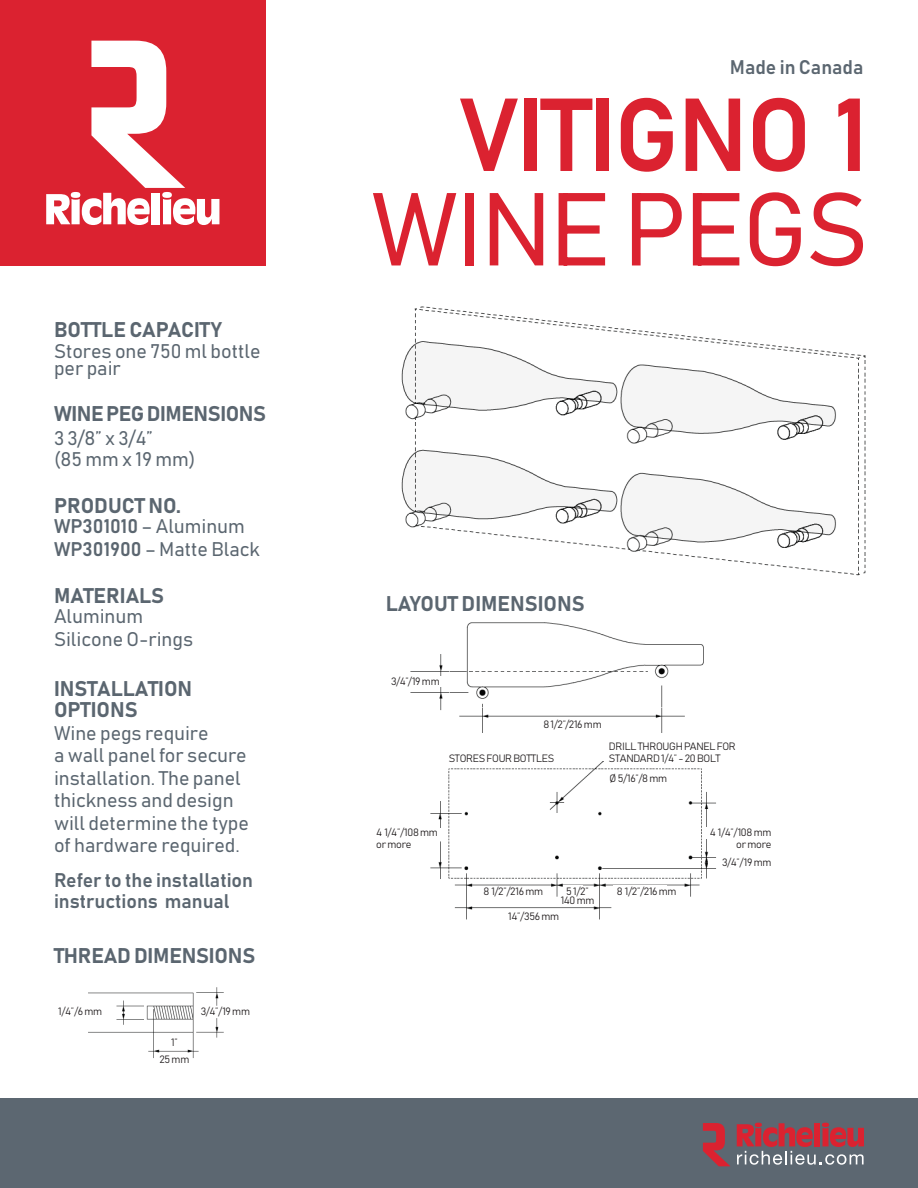
<style>
.page{position:relative;width:918px;height:1188px;background:#fff}
.page>*{position:absolute;margin:0;border:0;box-sizing:border-box;transform-origin:0 0}
.Texte_-_Enu{font:102px/94.5px "Bahnschrift";letter-spacing:-.025em;color:#db2230;text-align:right}
.Texte_-_Enu-2{font:21px/21px "Bahnschrift";color:#5b6670}
.Texte_-_Enu-3{font:21px "Bahnschrift";letter-spacing:-.02em;color:#5b6670}
.Texte_-_Enu-4{font:19.5px/22.5px "Bahnschrift";color:#5b6670}
.Texte_-_Enu-5{font:10.5px/12px "Bahnschrift";letter-spacing:-.025em;color:#231f20}
</style>
<div class="page">
<div style="left:0;top:1098px;width:918px;height:90px;background:#5c6771"></div>
<img style="left:401px;top:306px;width:465px;height:270px">
<img style="left:410px;top:622px;width:294px;height:111px">
<img style="left:430px;top:761px;width:301px;height:159px">
<img style="left:88px;top:987px;width:136px;height:71px">
<svg style="left:703px;top:1123px;width:27px;height:43px"></svg>
<svg style="left:737px;top:1123px;width:127px;height:42px"></svg>
<div style="left:0;top:0;width:266px;height:266px;background:#db2230"></div>
<svg style="left:46px;top:41px;width:173px;height:184px"></svg>
<div style="left:56px;top:1004px;width:60px;height:14px;background:#fff"></div>
<div style="left:201px;top:1006px;width:64px;height:11px;background:#fff"></div>
<div style="left:167px;top:1036px;width:15px;height:13px;background:#fff"></div>
<div style="left:158px;top:1057px;width:34px;height:13px;background:#fff"></div>
<div style="left:386px;top:676px;width:56px;height:10px;background:#fff"></div>
<div style="left:549px;top:719px;width:56px;height:12px;background:#fff"></div>
<div style="left:446px;top:752px;width:114px;height:13px;background:#fff"></div>
<div style="left:605px;top:739px;width:109px;height:28px;background:#fff"></div>
<div style="left:608px;top:772px;width:65px;height:12px;background:#fff"></div>
<div style="left:703px;top:827px;width:63px;height:12px;background:#fff"></div>
<div style="left:718px;top:836px;width:40px;height:13px;background:#fff"></div>
<div style="left:613px;top:885px;width:54px;height:11px;background:#fff"></div>
<div style="left:498px;top:911px;width:55px;height:10px;background:#fff"></div>
<div style="left:563px;top:885px;width:20px;height:20px;background:#fff"></div>
<div style="left:561px;top:895px;width:31px;height:10px;background:#fff"></div>
<div style="left:483px;top:886px;width:55px;height:10px;background:#fff"></div>
<div style="left:708px;top:859px;width:54px;height:8px;background:#fff"></div>
<div style="left:386px;top:828px;width:61px;height:13px;background:#fff"></div>
<div style="left:390px;top:840px;width:46px;height:14px;background:#fff"></div>
<p class="Texte_-_Enu-2" style="left:54px;top:319px;width:169px">BOTTLE CAPACITY</p>
<p class="Texte_-_Enu-4" style="left:54px;top:342px;width:208px;line-height:17.2px">Stores one 750 ml bottle per pair</p>
<p class="Texte_-_Enu-3" style="left:54px;top:401px;width:214px">WINE PEG DIMENSIONS</p>
<p class="Texte_-_Enu-4" style="left:54px;top:428px;width:143px;line-height:21px">3 3/8” x 3/4”<br>(85 mm x 19 mm)</p>
<p class="Texte_-_Enu-2" style="left:54px;top:495px;width:128px">PRODUCT NO.</p>
<p class="Texte_-_Enu-4" style="left:54px;top:515px;width:192px">WP301010 – Aluminum</p>
<p class="Texte_-_Enu-4" style="left:54px;top:538px;width:207px">WP301900 – Matte Black</p>
<p class="Texte_-_Enu-2" style="left:54px;top:585px;width:112px">MATERIALS</p>
<p class="Texte_-_Enu-4" style="left:54px;top:604px;width:91px">Aluminum</p>
<p class="Texte_-_Enu-4" style="left:54px;top:628px;width:141px">Silicone O-rings</p>
<p class="Texte_-_Enu-2" style="left:54px;top:678px;width:140px">INSTALLATION<br>OPTIONS</p>
<p class="Texte_-_Enu-4" style="left:54px;top:721px;width:196px">Wine pegs require<br>a wall panel for secure installation. The panel thickness and design will determine the type of hardware required.</p>
<p class="Texte_-_Enu-4" style="left:54px;top:869px;width:201px;line-height:21px">Refer to the installation instructions manual</p>
<p class="Texte_-_Enu-2" style="left:54px;top:945px;width:203px">THREAD DIMENSIONS</p>
<p class="Texte_-_Enu-5" style="left:58px;top:1005px;width:45px">1/4”/6 mm</p>
<p class="Texte_-_Enu-5" style="left:201px;top:1005px;width:51px">3/4”/19 mm</p>
<p class="Texte_-_Enu-5" style="left:171px;top:1036px;width:8px">1”</p>
<p class="Texte_-_Enu-5" style="left:159px;top:1053px;width:31px">25 mm</p>
<p class="Texte_-_Enu-4" style="left:730px;top:55px;width:135px">Made in Canada</p>
<p class="Texte_-_Enu" style="left:371px;top:86px;width:499px">VITIGNO 1<br>WINE PEGS</p>
<p class="Texte_-_Enu-2" style="left:386px;top:593px;width:200px">LAYOUT DIMENSIONS</p>
<p class="Texte_-_Enu-5" style="left:391px;top:675px;width:50px">3/4”/19 mm</p>
<p class="Texte_-_Enu-5" style="left:543px;top:718px;width:60px">8 1/2”/216 mm</p>
<p class="Texte_-_Enu-5" style="left:449px;top:752px;width:107px">STORES FOUR BOTTLES</p>
<p class="Texte_-_Enu-5" style="left:609px;top:740px;width:128px">DRILL THROUGH PANEL FOR<br>STANDARD 1/4” - 20 BOLT</p>
<p class="Texte_-_Enu-5" style="left:618px;top:772px;width:51px">5/16”/8 mm</p>
<p class="Texte_-_Enu-5" style="left:376px;top:826px;width:63px">4 1/4”/108 mm or more</p>
<p class="Texte_-_Enu-5" style="left:483px;top:885px;width:61px">8 1/2”/216 mm</p>
<p class="Texte_-_Enu-5" style="left:617px;top:885px;width:61px">8 1/2”/216 mm</p>
<p class="Texte_-_Enu-5" style="left:508px;top:910px;width:53px">14”/356 mm</p>
<p class="Texte_-_Enu-5" style="left:561px;top:886px;width:35px;line-height:9.3px;text-align:center">5 1/2”<br>140 mm</p>
<p class="Texte_-_Enu-5" style="left:710px;top:826px;width:63px;text-align:right">4 1/4”/108 mm or more</p>
<p class="Texte_-_Enu-5" style="left:722px;top:856px;width:51px">3/4”/19 mm</p>
</div>
